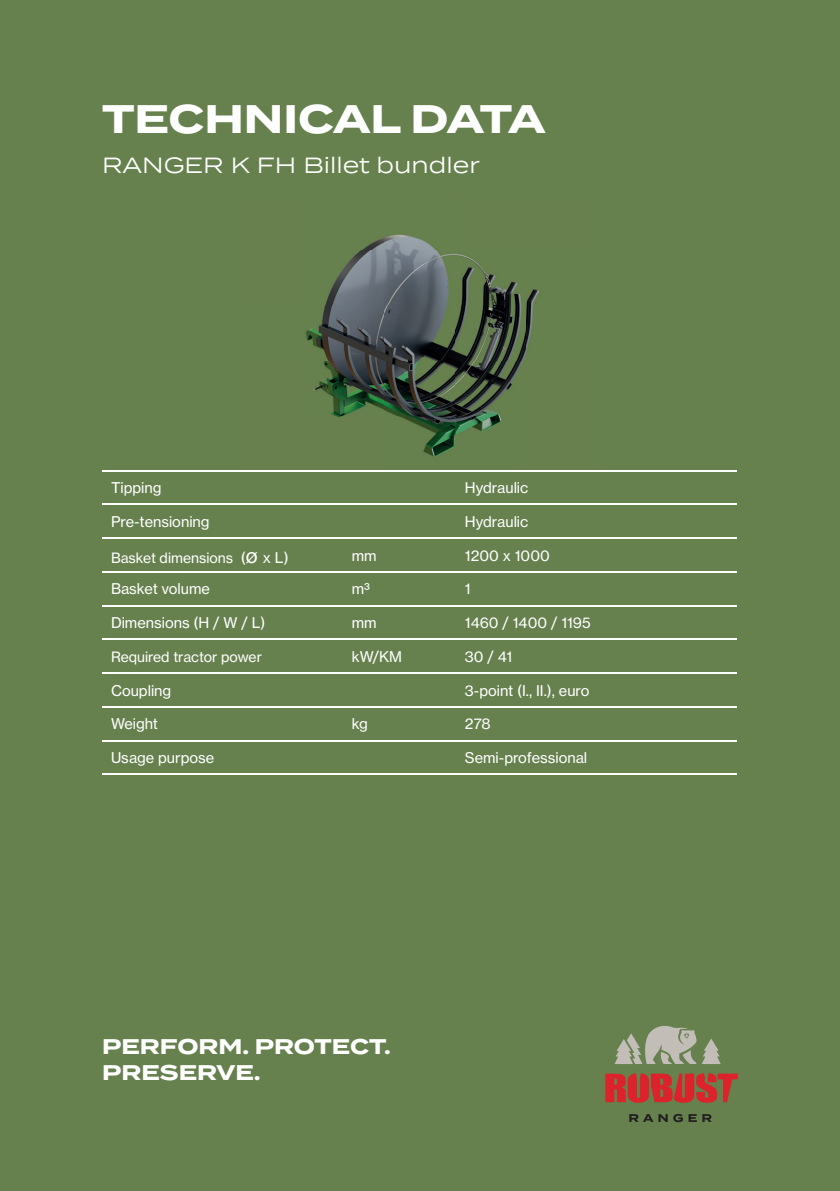
<style>
.page{position:relative;width:840px;height:1191px;background:#fff}
.page>*{position:absolute;margin:0;border:0;box-sizing:border-box;transform-origin:0 0}
.t1{font:700 39.8px "Termina";color:#fff}
.t2{font:22px "Termina";color:#fff}
.t3{font:700 21.2px/26.6px "Termina";color:#fff}
.t4{font:14.6px "N Haas Grotesk TX Pro 55 Rg";color:#fff}
.t5{font:14px "N Haas Grotesk TX Pro 55 Rg";color:#fff}
.s1{font-size:14.6px}
.s2{font-size:20px}
</style>
<div class="page">
<div style="left:0;top:0;width:839px;height:1191px;background:#66804e"></div>
<hr style="left:102px;top:470px;width:241px;height:1px;background:#fff">
<hr style="left:456px;top:470px;width:280px;height:1px;background:#fff">
<hr style="left:102px;top:504px;width:241px;height:1px;background:#fff">
<hr style="left:343px;top:504px;width:113px;height:1px;background:#fff">
<hr style="left:456px;top:504px;width:280px;height:1px;background:#fff">
<hr style="left:102px;top:537px;width:241px;height:1px;background:#fff">
<hr style="left:343px;top:537px;width:113px;height:1px;background:#fff">
<hr style="left:456px;top:537px;width:280px;height:1px;background:#fff">
<hr style="left:102px;top:571px;width:241px;height:1px;background:#fff">
<hr style="left:343px;top:571px;width:113px;height:1px;background:#fff">
<hr style="left:456px;top:571px;width:280px;height:1px;background:#fff">
<hr style="left:102px;top:605px;width:241px;height:1px;background:#fff">
<hr style="left:343px;top:605px;width:113px;height:1px;background:#fff">
<hr style="left:456px;top:605px;width:280px;height:1px;background:#fff">
<hr style="left:102px;top:639px;width:241px;height:1px;background:#fff">
<hr style="left:343px;top:639px;width:113px;height:1px;background:#fff">
<hr style="left:456px;top:639px;width:280px;height:1px;background:#fff">
<hr style="left:102px;top:672px;width:241px;height:1px;background:#fff">
<hr style="left:343px;top:672px;width:113px;height:1px;background:#fff">
<hr style="left:456px;top:672px;width:280px;height:1px;background:#fff">
<hr style="left:102px;top:706px;width:241px;height:1px;background:#fff">
<hr style="left:343px;top:706px;width:113px;height:1px;background:#fff">
<hr style="left:456px;top:706px;width:280px;height:1px;background:#fff">
<hr style="left:102px;top:740px;width:241px;height:1px;background:#fff">
<hr style="left:343px;top:740px;width:113px;height:1px;background:#fff">
<hr style="left:456px;top:740px;width:280px;height:1px;background:#fff">
<hr style="left:102px;top:773px;width:241px;height:2px;background:#fff">
<hr style="left:343px;top:773px;width:113px;height:2px;background:#fff">
<hr style="left:456px;top:773px;width:280px;height:2px;background:#fff">
<svg style="left:629px;top:1114px;width:38px;height:8px"></svg>
<svg style="left:673px;top:1114px;width:9px;height:8px"></svg>
<svg style="left:688px;top:1114px;width:8px;height:8px"></svg>
<svg style="left:702px;top:1114px;width:9px;height:8px"></svg>
<svg style="left:605px;top:1073px;width:132px;height:29px"></svg>
<svg style="left:614px;top:1026px;width:106px;height:38px"></svg>
<img style="left:242px;top:234px;width:355px;height:238px">
<img style="left:242px;top:470px;width:355px;height:1px">
<h1 class="t1" style="left:102px;top:89px;width:444px">TECHNICAL DATA</h1>
<h2 class="t2" style="left:102px;top:149px;width:379px">RANGER K FH Billet bundler</h2>
<p class="t4" style="left:111px;top:479px;width:52px">Tipping</p>
<p class="t4" style="left:464px;top:479px;width:65px">Hydraulic</p>
<p class="t4" style="left:111px;top:512px;width:100px">Pre-tensioning</p>
<p class="t4" style="left:464px;top:512px;width:65px">Hydraulic</p>
<p class="t5" style="left:111px;top:549px;width:179px">Basket dimensions <span class="s1">(</span><span class="s2">ø</span> <span class="s1">x L)</span></p>
<p class="t4" style="left:351px;top:546px;width:26px">mm</p>
<p class="t4" style="left:464px;top:546px;width:86px">1200 x 1000</p>
<p class="t4" style="left:111px;top:580px;width:100px">Basket volume</p>
<p class="t4" style="left:351px;top:580px;width:20px">m3</p>
<p class="t4" style="left:464px;top:580px;width:7px">1</p>
<p class="t4" style="left:111px;top:614px;width:156px">Dimensions (H / W / L)</p>
<p class="t4" style="left:351px;top:614px;width:26px">mm</p>
<p class="t4" style="left:464px;top:614px;width:127px">1460 / 1400 / 1195</p>
<p class="t5" style="left:111px;top:648px;width:152px">Required tractor power</p>
<p class="t4" style="left:351px;top:647px;width:52px">kW/KM</p>
<p class="t4" style="left:464px;top:647px;width:49px">30 / 41</p>
<p class="t4" style="left:111px;top:681px;width:62px">Coupling</p>
<p class="t4" style="left:464px;top:681px;width:126px">3-point (I., II.), euro</p>
<p class="t4" style="left:111px;top:715px;width:49px">Weight</p>
<p class="t4" style="left:351px;top:715px;width:18px">kg</p>
<p class="t4" style="left:464px;top:715px;width:27px">278</p>
<p class="t4" style="left:111px;top:749px;width:105px">Usage purpose</p>
<p class="t4" style="left:464px;top:749px;width:124px">Semi-professional</p>
<h3 class="t3" style="left:102px;top:1033px;width:290px">PERFORM. PROTECT.<br>PRESERVE.</h3>
</div>
